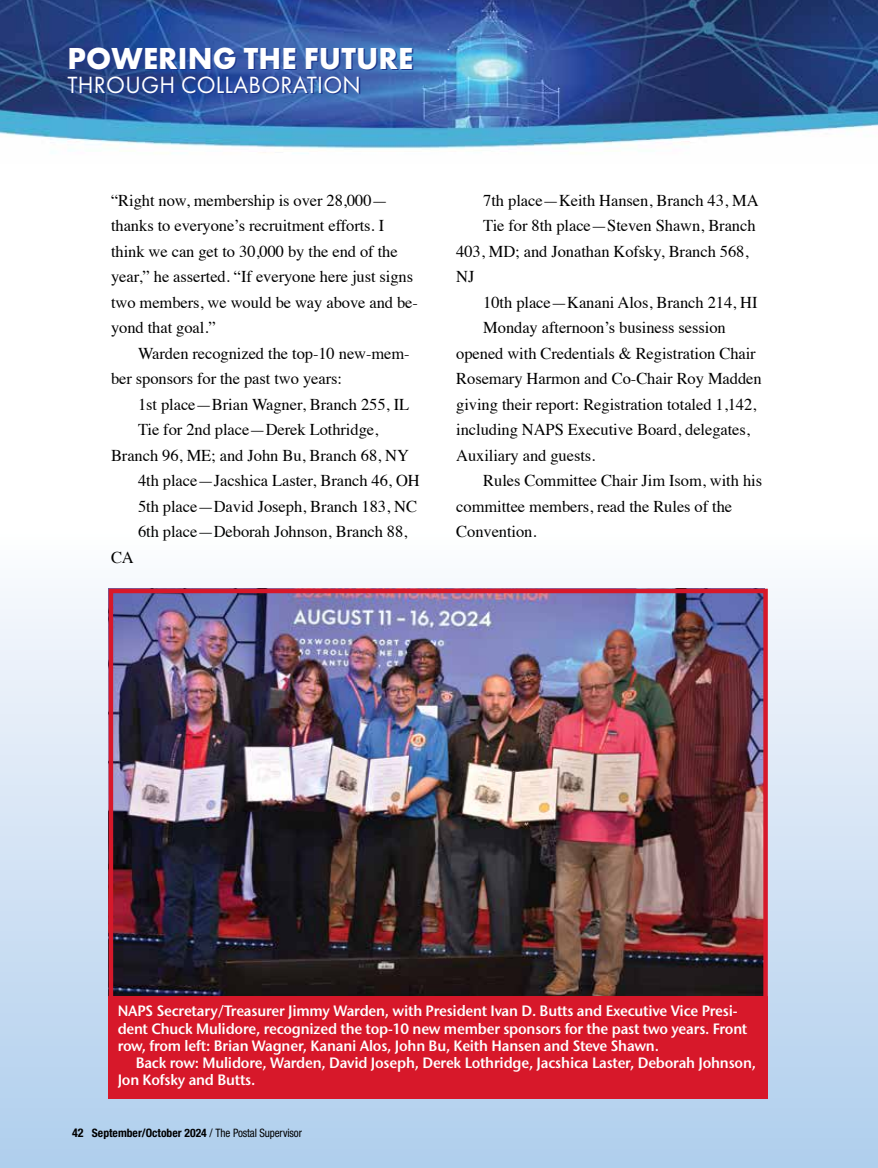
<style>
.page{position:relative;width:878px;height:1168px;background:#fff}
.page>*{position:absolute;margin:0;border:0;box-sizing:border-box;transform-origin:0 0}
.t1{font:700 31.5px "Futura PT";letter-spacing:.005em;color:#fff}
.t2{font:24.3px "Futura PT";letter-spacing:.01em;color:#fff}
.t3{font:16.5px/25.5px "Times";letter-spacing:-.005em;color:#000}
.t4{font:600 15px/17.2px "Stone Sans ITC Pro";letter-spacing:-.015em;color:#fff;scale:.95 1}
.t5{font:700 condensed 11.7px "Helvetica Neue LT Pro";color:#000}
.s1{font-size:12px}
.s2{font-weight:400}
</style>
<div class="page">
<div style="left:0;top:529px;width:878px;height:639px;background:linear-gradient(to bottom,#fbfbfd,#afcceb)"></div>
<img style="left:0;top:0;width:878px;height:154px">
<img style="left:114px;top:594px;width:648px;height:402px">
<div style="left:109px;top:589px;width:658px;height:421px;border:4px solid #d7182a"></div>
<div style="left:109px;top:996px;width:658px;height:102px;background:#d7182a"></div>
<h1 class="t1" style="left:67px;top:38px;width:347px">POWERING THE FUTURE</h1>
<h2 class="t2" style="left:67px;top:70px;width:295px">THROUGH COLLABORATION</h2>
<p class="t3" style="left:111px;top:186px;width:308px">“Right now, membership is over 28,000— thanks to everyone’s recruitment efforts. I think we can get to 30,000 by the end of the year,” he asserted. “If everyone here just signs two members, we would be way above and be&shy;yond that goal.”</p>
<p class="t3" style="left:111px;top:339px;width:300px;text-indent:27px">Warden recognized the top-10 new-mem&shy;ber sponsors for the past two years:</p>
<p class="t3" style="left:138px;top:390px;width:272px">1st place—Brian Wagner, Branch 255, IL</p>
<p class="t3" style="left:138px;top:416px;width:242px">Tie for 2nd place—Derek Lothridge,</p>
<p class="t3" style="left:111px;top:441px;width:299px">Branch 96, ME; and John Bu, Branch 68, NY</p>
<p class="t3" style="left:138px;top:467px;width:283px">4th place—Jacshica Laster, Branch 46, OH</p>
<p class="t3" style="left:138px;top:492px;width:280px">5th place—David Joseph, Branch 183, NC</p>
<p class="t3" style="left:138px;top:518px;width:271px">6th place—Deborah Johnson, Branch 88,</p>
<p class="t3" style="left:111px;top:543px;width:24px">CA</p>
<p class="t3" style="left:483px;top:186px;width:277px">7th place—Keith Hansen, Branch 43, MA</p>
<p class="t3" style="left:483px;top:212px;width:274px">Tie for 8th place—Steven Shawn, Branch</p>
<p class="t3" style="left:456px;top:237px;width:294px">403, MD; and Jonathan Kofsky, Branch 568,</p>
<p class="t3" style="left:456px;top:263px;width:20px">NJ</p>
<p class="t3" style="left:483px;top:288px;width:276px">10th place—Kanani Alos, Branch 214, HI</p>
<p class="t3" style="left:483px;top:314px;width:244px">Monday afternoon’s business session</p>
<p class="t3" style="left:456px;top:339px;width:301px">opened with Credentials &amp; Registration Chair</p>
<p class="t3" style="left:456px;top:365px;width:307px">Rosemary Harmon and Co-Chair Roy Madden</p>
<p class="t3" style="left:456px;top:390px;width:301px">giving their report: Registration totaled 1,142,</p>
<p class="t3" style="left:456px;top:416px;width:295px">including NAPS Executive Board, delegates,</p>
<p class="t3" style="left:456px;top:441px;width:141px">Auxiliary and guests.</p>
<p class="t3" style="left:483px;top:466px;width:280px">Rules Committee Chair Jim Isom, with his</p>
<p class="t3" style="left:456px;top:492px;width:277px">committee members, read the Rules of the</p>
<p class="t3" style="left:456px;top:517px;width:82px">Convention.</p>
<p class="t4" style="left:118px;top:1002px;width:664px">NAPS Secretary/Treasurer Jimmy Warden, with President Ivan D. Butts and Executive Vice Presi&shy;dent Chuck Mulidore, recognized the top-10 new member sponsors for the past two years. Front row, from left: Brian Wagner, Kanani Alos, John Bu, Keith Hansen and Steve Shawn.</p>
<p class="t4" style="left:118px;top:1054px;width:673px;text-indent:18px">Back row: Mulidore, Warden, David Joseph, Derek Lothridge, Jacshica Laster, Deborah Johnson,<br>Jon Kofsky and Butts.</p>
<p class="t5" style="left:72px;top:1126px;width:231px"><span class="s1">42</span> September/October 2024 <span class="s2">/ The Postal Supervisor</span></p>
</div>
